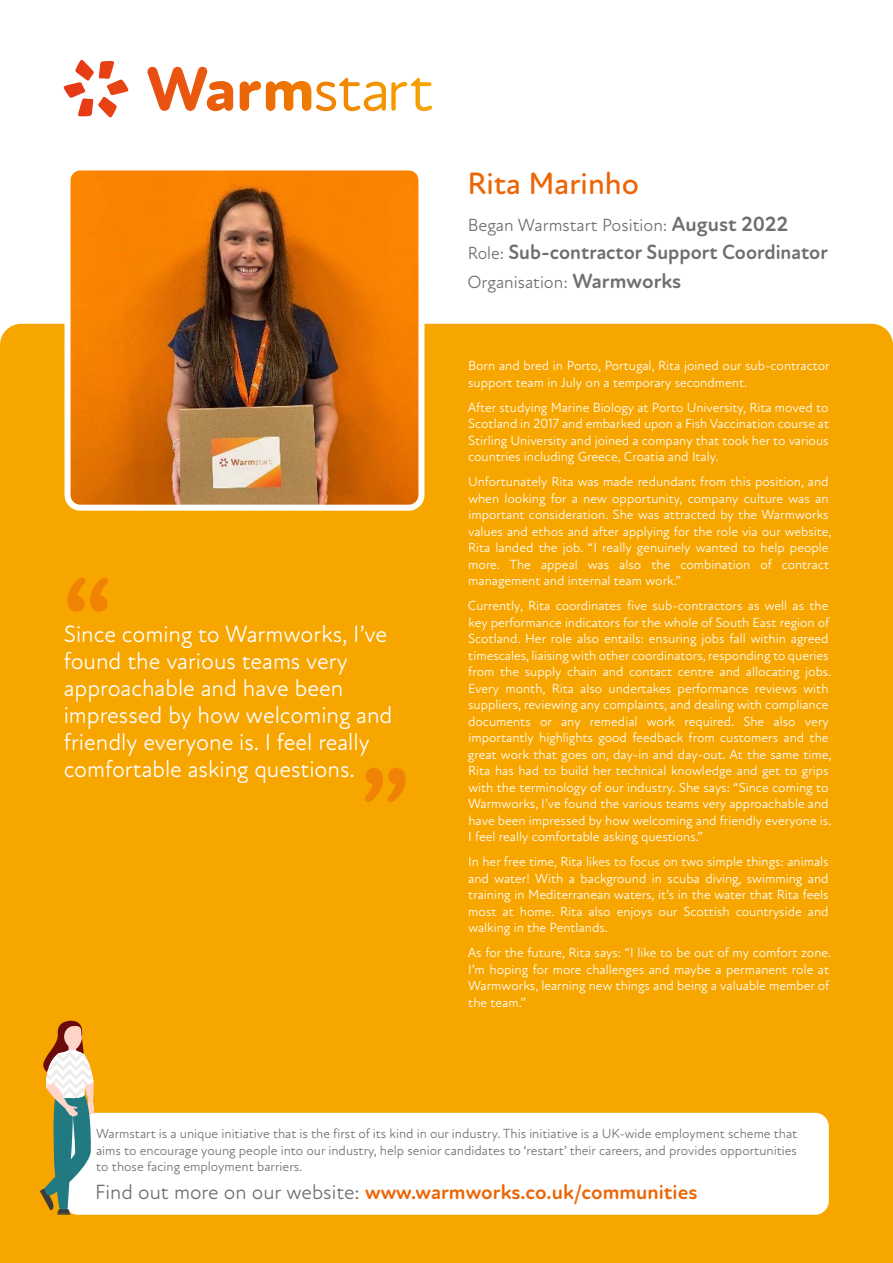
<style>
.page{position:relative;width:893px;height:1263px;background:#fff}
.page>*{position:absolute;margin:0;border:0;box-sizing:border-box;transform-origin:0 0}
.t1{font:800 97.5px "New Atten Round";color:#ec6608}
.t2{font:500 31.5px "New Atten Round";color:#ec6608}
.t3{font:24px/27px "New Atten Round";color:#fff}
.t4{font:700 21px "New Atten Round";color:#ec6608}
.t5{font:700 21px "New Atten Round";color:#706f6f;scale:.96 1}
.t6{font:18px "New Atten Round";color:#706f6f}
.t7{font:13.5px/16.5px "New Atten Round";color:#fff}
.t8{font:13.5px/16.5px "New Atten Round";color:#706f6f;text-align:justify}
.s1{font-weight:700;font-size:21px}
.s2{font-weight:400;font-size:18px}
.s3{font-weight:400;color:#706f6f}
</style>
<div class="page">
<div style="left:0;top:324px;width:893px;height:939px;background:#f7a600"></div>
<img style="left:68px;top:171px;width:353px;height:337px">
<div style="left:65px;top:164px;width:359px;height:347px;border:6px solid #fff;border-radius:13px"></div>
<svg style="left:64px;top:60px;width:64px;height:57px"></svg>
<svg style="left:148px;top:67px;width:85px;height:44px"></svg>
<svg style="left:240px;top:78px;width:192px;height:33px"></svg>
<div style="left:65px;top:1114px;width:763px;height:100px;background:#fff;border-radius:13px"></div>
<div style="left:64px;top:1113px;width:765px;height:102px;border:2px solid #fff;border-radius:13px"></div>
<svg style="left:40px;top:1021px;width:55px;height:194px"></svg>
<h1 class="t1" style="left:64px;top:554px;width:50px">“</h1>
<h3 class="t3" style="left:64px;top:620px;width:330px">Since coming to Warmworks, I’ve found the various teams very approachable and have been impressed by how welcoming and friendly everyone is. I feel really comfortable asking questions.</h3>
<h1 class="t1" style="left:360px;top:744px;width:50px">”</h1>
<h2 class="t2" style="left:467px;top:165px;width:173px">Rita Marinho</h2>
<h3 class="t6" style="left:468px;top:214px;width:322px">Began Warmstart Position: <span class="s1">August 2022</span></h3>
<h3 class="t5" style="left:468px;top:240px;width:377px"><span class="s2">Role:</span> Sub-contractor Support Coordinator</h3>
<h3 class="t6" style="left:467px;top:271px;width:215px">Organisation: <span class="s1">Warmworks</span></h3>
<p class="t7" style="left:468px;top:357px;width:363px">Born and bred in Porto, Portugal, Rita joined our sub-contractor support team in July on a temporary secondment.</p>
<p class="t7" style="left:468px;top:399px;width:363px;text-align:justify">After studying Marine Biology at Porto University, Rita moved to Scotland in 2017 and embarked upon a Fish Vaccination course at Stirling University and joined a company that took her to various countries including Greece, Croatia and Italy.</p>
<p class="t7" style="left:468px;top:473px;width:365px">Unfortunately Rita was made redundant from this position, and when looking for a new opportunity, company culture was an important consideration. She was attracted by the Warmworks values and ethos and after applying for the role via our website, Rita landed the job. “I really genuinely wanted to help people more. The appeal was also the combination of contract management and internal team work.”</p>
<p class="t7" style="left:468px;top:597px;width:365px">Currently, Rita coordinates five sub-contractors as well as the key performance indicators for the whole of South East region of Scotland. Her role also entails: ensuring jobs fall within agreed timescales, liaising with other coordinators, responding to queries from the supply chain and contact centre and allocating jobs.<br>Every month, Rita also undertakes performance reviews with suppliers, reviewing any complaints, and dealing with compliance documents or any remedial work required. She also very importantly highlights good feedback from customers and the great work that goes on, day-in and day-out. At the same time, Rita has had to build her technical knowledge and get to grips with the terminology of our industry. She says: “Since coming to Warmworks, I’ve found the various teams very approachable and have been impressed by how welcoming and friendly everyone is.<br>I feel really comfortable asking questions.”</p>
<p class="t7" style="left:468px;top:853px;width:362px;text-align:justify">In her free time, Rita likes to focus on two simple things: animals and water! With a background in scuba diving, swimming and training in Mediterranean waters, it’s in the water that Rita feels most at home. Rita also enjoys our Scottish countryside and walking in the Pentlands.</p>
<p class="t7" style="left:468px;top:944px;width:365px">As for the future, Rita says: “I like to be out of my comfort zone.<br>I’m hoping for more challenges and maybe a permanent role at Warmworks, learning new things and being a valuable member of the team.”</p>
<p class="t8" style="left:96px;top:1126px;width:703px">Warmstart is a unique initiative that is the first of its kind in our industry. This initiative is a UK-wide employment scheme that aims to encourage young people into our industry, help senior candidates to ‘restart’ their careers, and provides opportunities to those facing employment barriers.</p>
<h3 class="t4" style="left:95px;top:1180px;width:604px"><span class="s3">Find out more on our website:</span> www.warmworks.co.uk/communities</h3>
</div>
